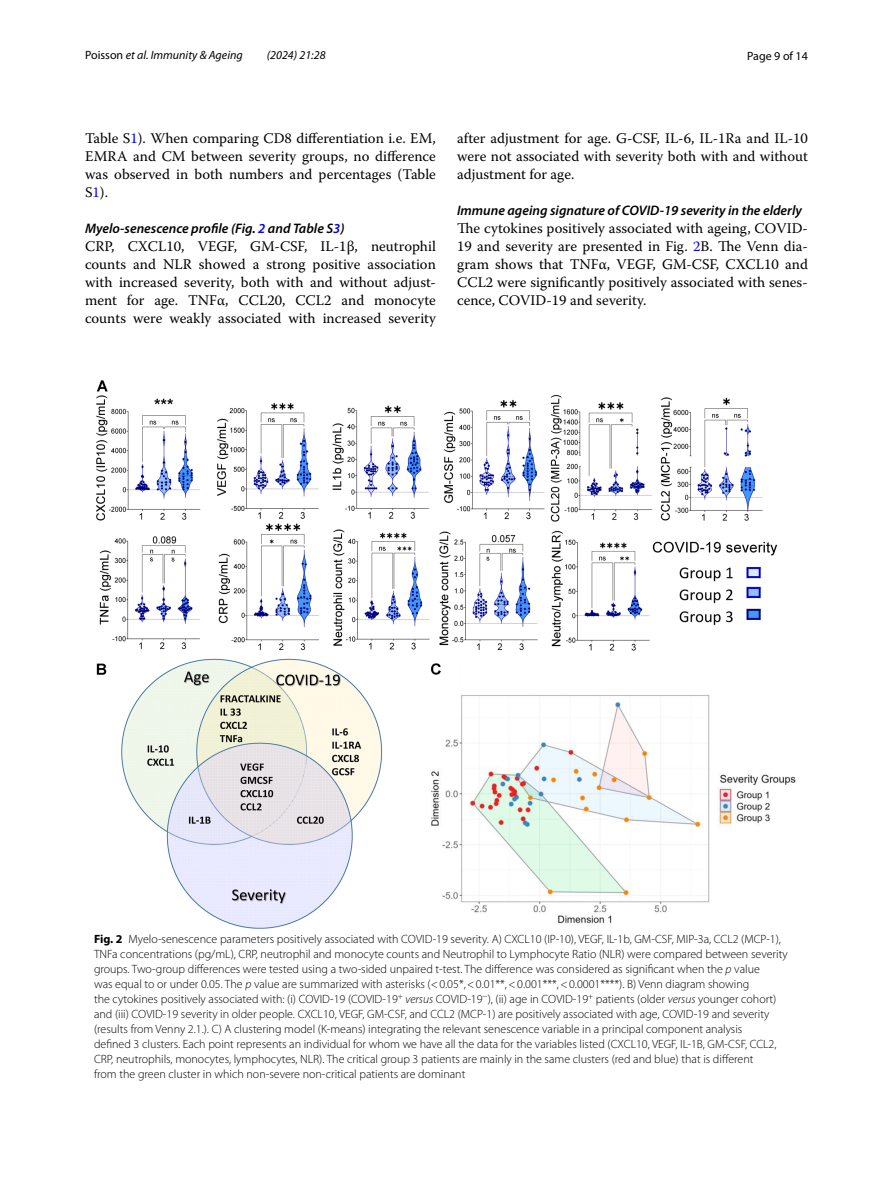
<style>
.page{position:relative;width:893px;height:1187px;background:#fff}
.page>*{position:absolute;margin:0;border:0;box-sizing:border-box;transform-origin:0 0}
.t1{font:14.7px/18px "Warnock Pro";color:#000;text-align:justify}
.t2{font:italic 600 13.8px "Myriad Pro";color:#000}
.t3{font:300 12px/15px "Myriad Pro";color:#000}
.t4{font:italic 12px "Myriad Pro";color:#000}
.t5{font:12px "Myriad Pro";color:#000}
.s1{font-style:normal}
.s2{color:#00f}
.s3{font-weight:700}
.s4{font-style:italic}
</style>
<div class="page">
<img style="left:96px;top:380px;width:700px;height:548px">
<p class="t4" style="left:85px;top:48px;width:159px"><span class="s1">Poisson</span> et al. Immunity &amp; Ageing</p>
<p class="t4" style="left:267px;top:48px;width:60px">(2024) 21:28</p>
<p class="t5" style="left:747px;top:48px;width:62px">Page 9 of 14</p>
<p class="t1" style="left:85px;top:128px;width:352px">Table S<span class="s2">1</span>). When comparing CD8 differentiation i.e. EM, EMRA and CM between severity groups, no difference was observed in both numbers and percentages (Table S<span class="s2">1</span>).</p>
<p class="t2" style="left:85px;top:219px;width:261px">Myelo‑senescence profile (Fig. <span class="s2">2</span> and Table S<span class="s2">3</span>)</p>
<p class="t1" style="left:85px;top:236px;width:352px">CRP, CXCL10, VEGF, GM-CSF, IL-1β, neutrophil counts and NLR showed a strong positive association with increased severity, both with and without adjust&shy;ment for age. TNFα, CCL20, CCL2 and monocyte counts were weakly associated with increased severity</p>
<p class="t1" style="left:457px;top:128px;width:352px">after adjustment for age. G-CSF, IL-6, IL-1Ra and IL-10 were not associated with severity both with and without adjustment for age.</p>
<p class="t2" style="left:457px;top:201px;width:346px">Immune ageing signature of COVID‑19 severity in the elderly</p>
<p class="t1" style="left:457px;top:218px;width:352px">The cytokines positively associated with ageing, COVID-19 and severity are presented in Fig. <span class="s2">2</span>B. The Venn dia&shy;gram shows that TNFα, VEGF, GM-CSF, CXCL10 and CCL2 were significantly positively associated with senes&shy;cence, COVID-19 and severity.</p>
<p class="t3" style="left:94px;top:931px;width:695px"><span class="s3">Fig. 2</span> Myelo-senescence parameters positively associated with COVID-19 severity. A) CXCL10 (IP-10), VEGF, IL-1b, GM-CSF, MIP-3a, CCL2 (MCP-1), TNFa concentrations (pg/mL), CRP, neutrophil and monocyte counts and Neutrophil to Lymphocyte Ratio (NLR) were compared between severity groups. Two-group differences were tested using a two-sided unpaired t-test. The difference was considered as significant when the <span class="s4">p</span> value<br>was equal to or under 0.05. The <span class="s4">p</span> value are summarized with asterisks (&lt;0.05*,&lt;0.01**,&lt;0.001***,&lt;0.0001****). B) Venn diagram showing<br>the cytokines positively associated with: (i) COVID-19 (COVID-19<sup>+</sup> <span class="s4">versus</span> COVID-19<sup>−</sup>), (ii) age in COVID-19<sup>+</sup> patients (older <span class="s4">versus</span> younger cohort) and (iii) COVID-19 severity in older people. CXCL10, VEGF, GM-CSF, and CCL2 (MCP-1) are positively associated with age, COVID-19 and severity (results from Venny 2.1.). C) A clustering model (K-means) integrating the relevant senescence variable in a principal component analysis<br>defined 3 clusters. Each point represents an individual for whom we have all the data for the variables listed (CXCL10, VEGF, IL-1B, GM-CSF, CCL2, CRP, neutrophils, monocytes, lymphocytes, NLR). The critical group 3 patients are mainly in the same clusters (red and blue) that is different<br>from the green cluster in which non-severe non-critical patients are dominant</p>
</div>
